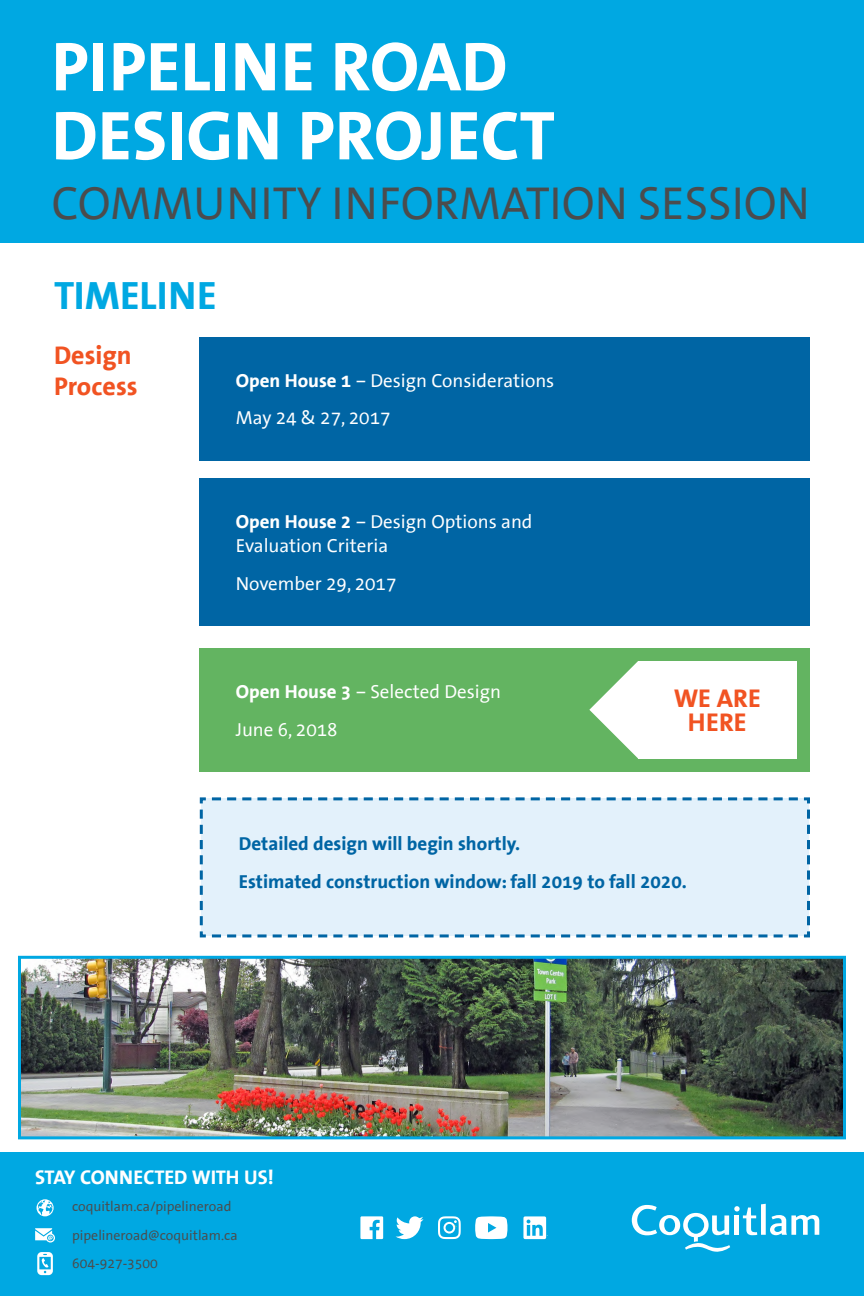
<style>
.page{position:relative;width:864px;height:1296px;background:#fff}
.page>*{position:absolute;margin:0;border:0;box-sizing:border-box;transform-origin:0 0}
.t1{font:700 69.85px/69px "The Sans Office";color:#fff}
.t2{font:46.75px "The Sans Office";color:#4b4c4d}
.t3{font:700 40px "The Sans Office";color:#00a8e2}
.t4{font:700 26px/31.2px "The Sans Office";color:#f15322}
.t5{font:700 20px "The Sans Office";letter-spacing:-.005em;color:#fff}
.t6{font:19px/37.5px "The Sans Office";color:#fff}
.t7{font:700 19px/37.5px "The Sans Office";color:#0065a4}
.t8{font:13.9px/28.6px "The Sans Office";color:#4b4c4d}
.s1{font-weight:700}
</style>
<div class="page">
<div style="left:0;top:0;width:864px;height:243px;background:#00a8e2"></div>
<div style="left:0;top:1152px;width:864px;height:144px;background:#00a8e2"></div>
<svg style="left:35px;top:1228px;width:20px;height:15px"></svg>
<svg style="left:37px;top:1199px;width:17px;height:17px"></svg>
<svg style="left:37px;top:1252px;width:16px;height:23px"></svg>
<svg style="left:632px;top:1204px;width:187px;height:48px"></svg>
<svg style="left:396px;top:1216px;width:28px;height:23px"></svg>
<svg style="left:360px;top:1216px;width:23px;height:23px"></svg>
<svg style="left:475px;top:1216px;width:32px;height:23px"></svg>
<svg style="left:438px;top:1216px;width:23px;height:23px"></svg>
<svg style="left:523px;top:1216px;width:25px;height:23px"></svg>
<img style="left:22px;top:960px;width:820px;height:175px">
<div style="left:18px;top:956px;width:828px;height:183px;border:3px solid #00a8e2"></div>
<div style="left:199px;top:797px;width:611px;height:141px;background:#e3f1fb"></div>
<div style="left:200px;top:337px;width:610px;height:123px;background:#0065a4"></div>
<div style="left:200px;top:478px;width:610px;height:148px;background:#0065a4"></div>
<div style="left:200px;top:648px;width:610px;height:124px;background:#63b461"></div>
<svg style="left:589px;top:661px;width:49px;height:97px"></svg>
<div style="left:638px;top:661px;width:159px;height:97px;background:#fff"></div>
<h1 class="t1" style="left:52px;top:33px;width:505px">PIPELINE ROAD<br>DESIGN PROJECT</h1>
<h2 class="t2" style="left:52px;top:178px;width:760px">COMMUNITY INFORMATION SESSION</h2>
<h3 class="t3" style="left:54px;top:272px;width:164px">TIMELINE</h3>
<h3 class="t4" style="left:54px;top:340px;width:85px">Design<br>Process</h3>
<p class="t6" style="left:236px;top:362px;width:320px"><span class="s1">Open House 1</span> – Design Considerations<br>May 24 &amp; 27, 2017</p>
<p class="t6" style="left:236px;top:510px;width:298px;line-height:24px"><span class="s1">Open House 2</span> – Design Options and<br>Evaluation Criteria</p>
<p class="t6" style="left:236px;top:565px;width:162px">November 29, 2017</p>
<p class="t6" style="left:236px;top:673px;width:267px"><span class="s1">Open House 3</span> – Selected Design<br>June 6, 2018</p>
<h3 class="t4" style="left:674px;top:687px;width:89px;line-height:24px;text-align:center">WE ARE<br>HERE</h3>
<p class="t7" style="left:239px;top:826px;width:450px">Detailed design will begin shortly.<br>Estimated construction window: fall 2019 to fall 2020.</p>
<p class="t5" style="left:35px;top:1166px;width:240px">STAY CONNECTED WITH US!</p>
<p class="t8" style="left:72px;top:1192px;width:167px">coquitlam.ca/pipelineroad pipelineroad@coquitlam.ca<br>604-927-3500</p>
</div>
